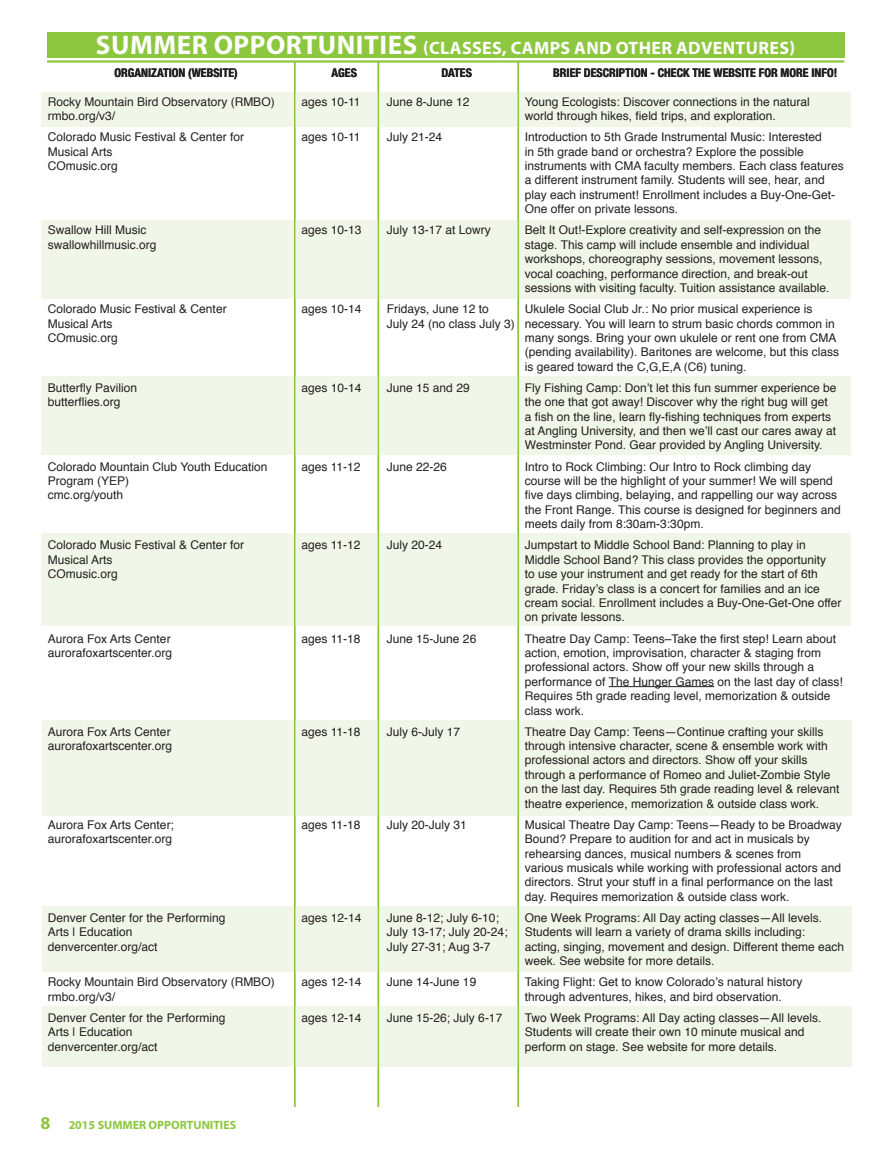
<style>
.page{position:relative;width:891px;height:1161px;background:#fff}
.page>*{position:absolute;margin:0;border:0;box-sizing:border-box;transform-origin:0 0}
.t1{font:700 18px "Myriad Pro";letter-spacing:.02em;color:#fff}
.t2{font:12px/14.4px "Helvetica";color:#231f20}
.t3{font:700 condensed 12px "Helvetica Neue LT Std";color:#231f20}
.t4{font:700 12px "Myriad Pro";color:#8dc73f}
.s1{font-size:27px}
.s2{font-size:18px}
</style>
<div class="page">
<div style="left:47px;top:32px;width:797px;height:26px;background:#8dc73f"></div>
<hr style="left:47px;top:61px;width:797px;height:2px;background:#8dc73f">
<div style="left:42px;top:1006px;width:810px;height:60px;background:#f1f7e8"></div>
<div style="left:42px;top:907px;width:810px;height:65px;background:#f1f7e8"></div>
<div style="left:41px;top:533px;width:810px;height:93px;background:#f1f7e8"></div>
<div style="left:41px;top:376px;width:810px;height:79px;background:#f1f7e8"></div>
<div style="left:42px;top:721px;width:810px;height:95px;background:#f1f7e8"></div>
<div style="left:41px;top:220px;width:810px;height:79px;background:#f1f7e8"></div>
<div style="left:41px;top:93px;width:810px;height:34px;background:#f1f7e8"></div>
<hr style="left:47px;top:60px;width:797px;height:2px;background:#8dc73f">
<hr style="left:609px;top:686px;width:105px;height:1px;background:#231f20">
<hr style="left:294px;top:61px;width:1px;height:1046px;background:#8dc73f">
<hr style="left:378px;top:61px;width:1px;height:1046px;background:#8dc73f">
<hr style="left:518px;top:61px;width:1px;height:1046px;background:#8dc73f">
<h1 class="t1" style="left:96px;top:38px;width:701px"><span class="s1">SUMMER OPPORTUNITIES</span> (CLASSES, CAMPS AND OTHER ADVENTURES)</h1>
<p class="t3" style="left:115px;top:66px;width:125px">ORGANIZATION (WEBSITE)</p>
<p class="t3" style="left:332px;top:66px;width:27px">AGES</p>
<p class="t3" style="left:442px;top:66px;width:32px">DATES</p>
<p class="t3" style="left:553px;top:66px;width:286px">BRIEF DESCRIPTION - CHECK THE WEBSITE FOR MORE INFO!</p>
<p class="t2" style="left:48px;top:95px;width:228px">Rocky Mountain Bird Observatory (RMBO)</p>
<p class="t2" style="left:301px;top:95px;width:61px">ages 10-11</p>
<p class="t2" style="left:387px;top:95px;width:84px">June 8-June 12</p>
<p class="t2" style="left:525px;top:95px;width:287px">Young Ecologists: Discover connections in the natural</p>
<p class="t2" style="left:48px;top:109px;width:69px">rmbo.org/v3/</p>
<p class="t2" style="left:525px;top:109px;width:252px">world through hikes, field trips, and exploration.</p>
<p class="t2" style="left:48px;top:130px;width:198px">Colorado Music Festival &amp; Center for</p>
<p class="t2" style="left:301px;top:130px;width:61px">ages 10-11</p>
<p class="t2" style="left:387px;top:130px;width:57px">July 21-24</p>
<p class="t2" style="left:525px;top:130px;width:298px">Introduction to 5th Grade Instrumental Music: Interested</p>
<p class="t2" style="left:48px;top:145px;width:66px">Musical Arts</p>
<p class="t2" style="left:525px;top:145px;width:280px">in 5th grade band or orchestra? Explore the possible</p>
<p class="t2" style="left:48px;top:159px;width:72px">COmusic.org</p>
<p class="t2" style="left:525px;top:159px;width:320px">instruments with CMA faculty members. Each class features a different instrument family. Students will see, hear, and play each instrument! Enrollment includes a Buy-One-Get-One offer on private lessons.</p>
<p class="t2" style="left:48px;top:223px;width:100px">Swallow Hill Music</p>
<p class="t2" style="left:301px;top:223px;width:62px">ages 10-13</p>
<p class="t2" style="left:387px;top:223px;width:106px">July 13-17 at Lowry</p>
<p class="t2" style="left:525px;top:223px;width:298px">Belt It Out!-Explore creativity and self-expression on the</p>
<p class="t2" style="left:48px;top:238px;width:110px">swallowhillmusic.org</p>
<p class="t2" style="left:525px;top:238px;width:306px">stage. This camp will include ensemble and individual workshops, choreography sessions, movement lessons, vocal coaching, performance direction, and break-out sessions with visiting faculty. Tuition assistance available.</p>
<p class="t2" style="left:48px;top:302px;width:180px">Colorado Music Festival &amp; Center</p>
<p class="t2" style="left:301px;top:302px;width:62px">ages 10-14</p>
<p class="t2" style="left:387px;top:302px;width:104px">Fridays, June 12 to</p>
<p class="t2" style="left:525px;top:302px;width:289px">Ukulele Social Club Jr.: No prior musical experience is</p>
<p class="t2" style="left:48px;top:316px;width:66px">Musical Arts</p>
<p class="t2" style="left:387px;top:316px;width:449px">July 24 (no class July 3) necessary. You will learn to strum basic chords common in</p>
<p class="t2" style="left:48px;top:331px;width:72px">COmusic.org</p>
<p class="t2" style="left:525px;top:331px;width:316px">many songs. Bring your own ukulele or rent one from CMA (pending availability). Baritones are welcome, but this class is geared toward the C,G,E,A (C6) tuning.</p>
<p class="t2" style="left:48px;top:381px;width:91px">Butterfly Pavilion</p>
<p class="t2" style="left:301px;top:381px;width:62px">ages 10-14</p>
<p class="t2" style="left:387px;top:381px;width:84px">June 15 and 29</p>
<p class="t2" style="left:525px;top:381px;width:313px">Fly Fishing Camp: Don’t let this fun summer experience be</p>
<p class="t2" style="left:48px;top:395px;width:74px">butterflies.org</p>
<p class="t2" style="left:525px;top:395px;width:313px">the one that got away! Discover why the right bug will get a fish on the line, learn fly-fishing techniques from experts at Angling University, and then we’ll cast our cares away at Westminster Pond. Gear provided by Angling University.</p>
<p class="t2" style="left:48px;top:460px;width:221px">Colorado Mountain Club Youth Education</p>
<p class="t2" style="left:301px;top:460px;width:61px">ages 11-12</p>
<p class="t2" style="left:387px;top:460px;width:62px">June 22-26</p>
<p class="t2" style="left:525px;top:460px;width:288px">Intro to Rock Climbing: Our Intro to Rock climbing day</p>
<p class="t2" style="left:48px;top:474px;width:83px">Program (YEP)</p>
<p class="t2" style="left:525px;top:474px;width:309px">course will be the highlight of your summer! We will spend</p>
<p class="t2" style="left:48px;top:488px;width:77px">cmc.org/youth</p>
<p class="t2" style="left:525px;top:488px;width:317px">five days climbing, belaying, and rappelling our way across the Front Range. This course is designed for beginners and meets daily from 8:30am-3:30pm.</p>
<p class="t2" style="left:48px;top:538px;width:198px">Colorado Music Festival &amp; Center for</p>
<p class="t2" style="left:301px;top:538px;width:61px">ages 11-12</p>
<p class="t2" style="left:387px;top:538px;width:57px">July 20-24</p>
<p class="t2" style="left:525px;top:538px;width:282px">Jumpstart to Middle School Band: Planning to play in</p>
<p class="t2" style="left:48px;top:553px;width:66px">Musical Arts</p>
<p class="t2" style="left:525px;top:553px;width:303px">Middle School Band? This class provides the opportunity</p>
<p class="t2" style="left:48px;top:567px;width:72px">COmusic.org</p>
<p class="t2" style="left:525px;top:567px;width:318px">to use your instrument and get ready for the start of 6th grade. Friday’s class is a concert for families and an ice cream social. Enrollment includes a Buy-One-Get-One offer on private lessons.</p>
<p class="t2" style="left:48px;top:631px;width:124px">Aurora Fox Arts Center</p>
<p class="t2" style="left:301px;top:631px;width:61px">ages 11-18</p>
<p class="t2" style="left:387px;top:631px;width:91px">June 15-June 26</p>
<p class="t2" style="left:525px;top:631px;width:313px">Theatre Day Camp: Teens–Take the first step! Learn about</p>
<p class="t2" style="left:48px;top:646px;width:126px">aurorafoxartscenter.org</p>
<p class="t2" style="left:525px;top:646px;width:319px">action, emotion, improvisation, character &amp; staging from professional actors. Show off your new skills through a performance of The Hunger Games on the last day of class!<br>Requires 5th grade reading level, memorization &amp; outside class work.</p>
<p class="t2" style="left:48px;top:725px;width:124px">Aurora Fox Arts Center</p>
<p class="t2" style="left:301px;top:725px;width:61px">ages 11-18</p>
<p class="t2" style="left:387px;top:725px;width:75px">July 6-July 17</p>
<p class="t2" style="left:525px;top:725px;width:300px">Theatre Day Camp: Teens—Continue crafting your skills</p>
<p class="t2" style="left:48px;top:739px;width:126px">aurorafoxartscenter.org</p>
<p class="t2" style="left:525px;top:739px;width:316px">through intensive character, scene &amp; ensemble work with professional actors and directors. Show off your skills through a performance of Romeo and Juliet-Zombie Style on the last day. Requires 5th grade reading level &amp; relevant theatre experience, memorization &amp; outside class work.</p>
<p class="t2" style="left:48px;top:818px;width:128px">Aurora Fox Arts Center;</p>
<p class="t2" style="left:301px;top:818px;width:61px">ages 11-18</p>
<p class="t2" style="left:387px;top:818px;width:82px">July 20-July 31</p>
<p class="t2" style="left:525px;top:818px;width:319px">Musical Theatre Day Camp: Teens—Ready to be Broadway</p>
<p class="t2" style="left:48px;top:832px;width:126px">aurorafoxartscenter.org</p>
<p class="t2" style="left:525px;top:832px;width:318px">Bound? Prepare to audition for and act in musicals by rehearsing dances, musical numbers &amp; scenes from various musicals while working with professional actors and directors. Strut your stuff in a final performance on the last day. Requires memorization &amp; outside class work.</p>
<p class="t2" style="left:48px;top:911px;width:179px">Denver Center for the Performing</p>
<p class="t2" style="left:301px;top:911px;width:62px">ages 12-14</p>
<p class="t2" style="left:387px;top:911px;width:114px">June 8-12; July 6-10;</p>
<p class="t2" style="left:525px;top:911px;width:299px">One Week Programs: All Day acting classes—All levels.</p>
<p class="t2" style="left:48px;top:925px;width:86px">Arts | Education</p>
<p class="t2" style="left:387px;top:925px;width:122px">July 13-17; July 20-24;</p>
<p class="t2" style="left:525px;top:925px;width:282px">Students will learn a variety of drama skills including:</p>
<p class="t2" style="left:48px;top:940px;width:111px">denvercenter.org/act</p>
<p class="t2" style="left:387px;top:940px;width:105px">July 27-31; Aug 3-7</p>
<p class="t2" style="left:525px;top:940px;width:321px">acting, singing, movement and design. Different theme each week. See website for more details.</p>
<p class="t2" style="left:48px;top:975px;width:228px">Rocky Mountain Bird Observatory (RMBO)</p>
<p class="t2" style="left:301px;top:975px;width:62px">ages 12-14</p>
<p class="t2" style="left:387px;top:975px;width:91px">June 14-June 19</p>
<p class="t2" style="left:525px;top:975px;width:279px">Taking Flight: Get to know Colorado’s natural history</p>
<p class="t2" style="left:48px;top:990px;width:69px">rmbo.org/v3/</p>
<p class="t2" style="left:525px;top:990px;width:258px">through adventures, hikes, and bird observation.</p>
<p class="t2" style="left:48px;top:1011px;width:179px">Denver Center for the Performing</p>
<p class="t2" style="left:301px;top:1011px;width:62px">ages 12-14</p>
<p class="t2" style="left:387px;top:1011px;width:117px">June 15-26; July 6-17</p>
<p class="t2" style="left:525px;top:1011px;width:298px">Two Week Programs: All Day acting classes—All levels.</p>
<p class="t2" style="left:48px;top:1025px;width:86px">Arts | Education</p>
<p class="t2" style="left:525px;top:1025px;width:281px">Students will create their own 10 minute musical and</p>
<p class="t2" style="left:48px;top:1040px;width:111px">denvercenter.org/act</p>
<p class="t2" style="left:525px;top:1040px;width:254px">perform on stage. See website for more details.</p>
<p class="t4" style="left:40px;top:1119px;width:197px"><span class="s2">8</span> 2015 SUMMER OPPORTUNITIES</p>
</div>
